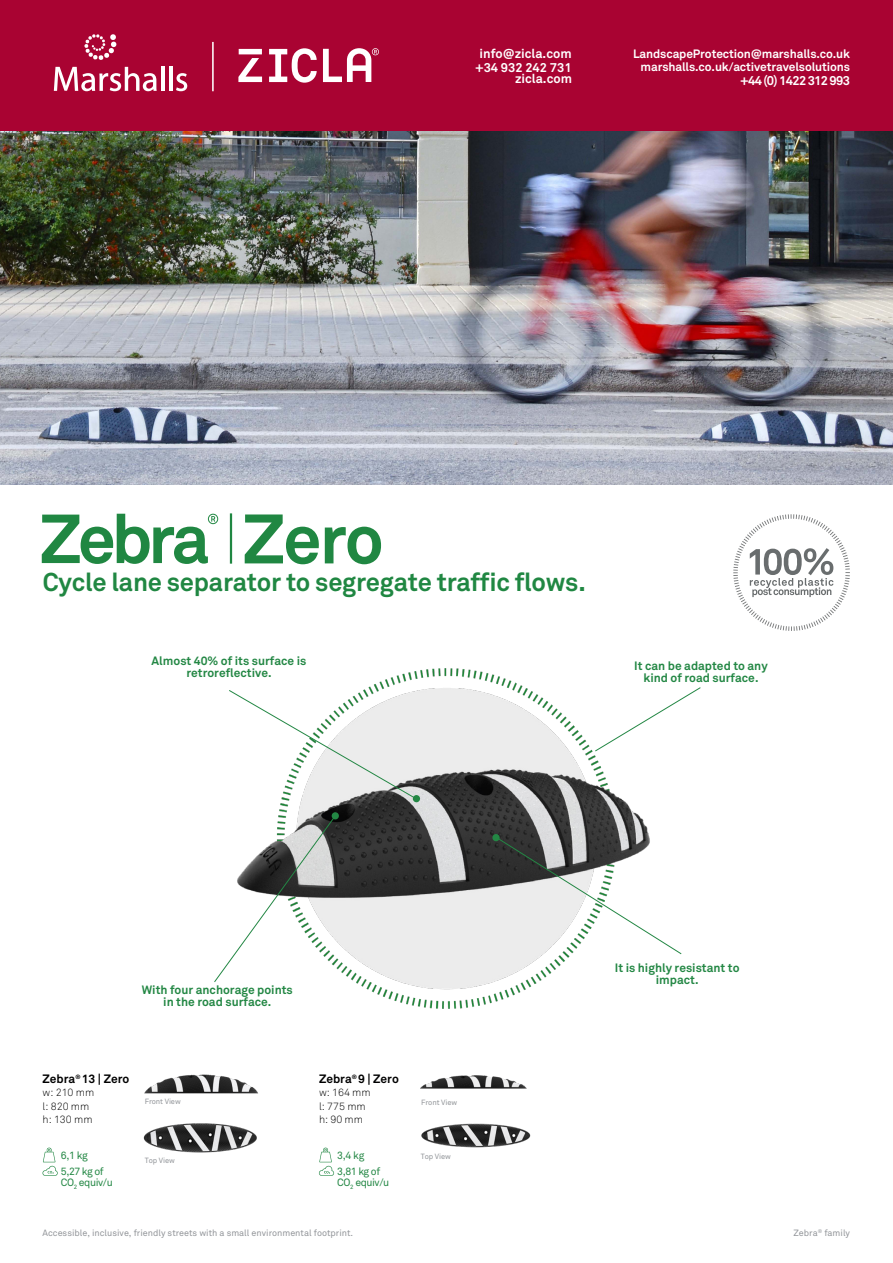
<style>
.page{position:relative;width:893px;height:1263px;background:#fff}
.page>*{position:absolute;margin:0;border:0;box-sizing:border-box;transform-origin:0 0}
.t1{font:700 69px "Akkurat";color:#208742}
.t2{font:700 25.5px "Akkurat";letter-spacing:-.01em;color:#208742}
.t3{font:700 12.75px "Akkurat";color:#fff}
.t4{font:700 12.75px "Akkurat";letter-spacing:-.05em;color:#fff}
.t5{font:700 12px/12px "Akkurat";color:#238744;text-align:center}
.t6{font:700 12px "Akkurat";letter-spacing:-.01em;color:#fff}
.t7{font:700 12px "Akkurat";color:#000001}
.t8{font:10.5px "Akkurat";letter-spacing:-.04em;color:#238744}
.t9{font:300 10.5px "Akkurat";color:#000001}
.t10{font:9px "Akkurat";color:#929599}
.t11{font:7.5px "Akkurat";letter-spacing:-.01em;color:#929599}
</style>
<div class="page">
<img style="left:0;top:131px;width:893px;height:353px">
<svg style="left:42px;top:514px;width:176px;height:50px"></svg>
<hr style="left:230px;top:513px;width:2px;height:51px;background:#208742">
<svg style="left:733px;top:514px;width:117px;height:117px"></svg>
<img style="left:420px;top:1075px;width:107px;height:14px">
<svg style="left:43px;top:1147px;width:15px;height:29px"></svg>
<svg style="left:319px;top:1147px;width:15px;height:29px"></svg>
<img style="left:144px;top:1074px;width:114px;height:20px">
<img style="left:279px;top:668px;width:370px;height:341px">
<img style="left:143px;top:1123px;width:114px;height:30px">
<img style="left:421px;top:1124px;width:110px;height:24px">
<svg style="left:229px;top:689px;width:188px;height:111px"></svg>
<div style="left:413px;top:795px;width:7px;height:7px;background:#238744;border-radius:50%"></div>
<svg style="left:331px;top:812px;width:8px;height:8px"></svg>
<div style="left:492px;top:834px;width:8px;height:7px;background:#238744;border-radius:50%"></div>
<svg style="left:495px;top:836px;width:187px;height:119px"></svg>
<svg style="left:594px;top:687px;width:107px;height:65px"></svg>
<svg style="left:214px;top:815px;width:122px;height:168px"></svg>
<div style="left:0;top:0;width:893px;height:131px;background:#a90332"></div>
<svg style="left:323px;top:48px;width:56px;height:34px"></svg>
<svg style="left:269px;top:48px;width:48px;height:35px"></svg>
<svg style="left:238px;top:49px;width:24px;height:33px"></svg>
<hr style="left:212px;top:42px;width:2px;height:49px;background:#fff">
<svg style="left:84px;top:34px;width:33px;height:26px"></svg>
<svg style="left:54px;top:67px;width:103px;height:24px"></svg>
<hr style="left:161px;top:67px;width:3px;height:24px;background:#fff">
<hr style="left:169px;top:67px;width:4px;height:24px;background:#fff">
<svg style="left:176px;top:73px;width:11px;height:18px"></svg>
<p class="t3" style="left:480px;top:46px;width:94px">info@zicla.com</p>
<p class="t3" style="left:475px;top:59px;width:98px">+34 932 242 731</p>
<p class="t3" style="left:515px;top:71px;width:58px">zicla.com</p>
<p class="t6" style="left:633px;top:46px;width:218px">LandscapeProtection@marshalls.co.uk</p>
<p class="t6" style="left:641px;top:60px;width:211px">marshalls.co.uk/activetravelsolutions</p>
<p class="t4" style="left:740px;top:72px;width:112px">+44 (0) 1422 312 993</p>
<p class="t1" style="left:243px;top:496px;width:143px">Zero</p>
<p class="t2" style="left:43px;top:566px;width:545px">Cycle lane separator to segregate traffic flows.</p>
<p class="t5" style="left:152px;top:655px;width:156px">Almost 40% of its surface is retroreflective.</p>
<p class="t5" style="left:634px;top:660px;width:135px">It can be adapted to any kind of road surface.</p>
<p class="t5" style="left:142px;top:984px;width:153px">With four anchorage points in the road surface.</p>
<p class="t7" style="left:43px;top:1071px;width:88px">Zebra<sup>®</sup> 13 | Zero</p>
<p class="t9" style="left:43px;top:1086px;width:53px">w: 210 mm</p>
<p class="t9" style="left:43px;top:1100px;width:48px">l: 820 mm</p>
<p class="t9" style="left:43px;top:1113px;width:51px">h: 130 mm</p>
<p class="t8" style="left:61px;top:1149px;width:29px">6,1 kg</p>
<p class="t8" style="left:61px;top:1165px;width:44px">5,27 kg of</p>
<p class="t8" style="left:61px;top:1176px;width:53px">CO<sub>2</sub> equiv/u</p>
<p class="t7" style="left:319px;top:1071px;width:81px">Zebra<sup>®</sup> 9 | Zero</p>
<p class="t9" style="left:319px;top:1086px;width:53px">w: 164 mm</p>
<p class="t9" style="left:319px;top:1100px;width:48px">l: 775 mm</p>
<p class="t9" style="left:319px;top:1113px;width:45px">h: 90 mm</p>
<p class="t8" style="left:337px;top:1149px;width:29px">3,4 kg</p>
<p class="t8" style="left:337px;top:1165px;width:44px">3,81 kg of</p>
<p class="t8" style="left:337px;top:1176px;width:53px">CO<sub>2</sub> equiv/u</p>
<p class="t11" style="left:145px;top:1097px;width:38px">Front View</p>
<p class="t11" style="left:421px;top:1098px;width:38px">Front View</p>
<p class="t11" style="left:145px;top:1155px;width:32px">Top View</p>
<p class="t11" style="left:421px;top:1152px;width:32px">Top View</p>
<p class="t5" style="left:615px;top:962px;width:126px">It is highly resistant to impact.</p>
<p class="t10" style="left:43px;top:1228px;width:312px">Accessible, inclusive, friendly streets with a small environmental footprint.</p>
<p class="t10" style="left:793px;top:1227px;width:58px">Zebra<sup>®</sup> family</p>
</div>
